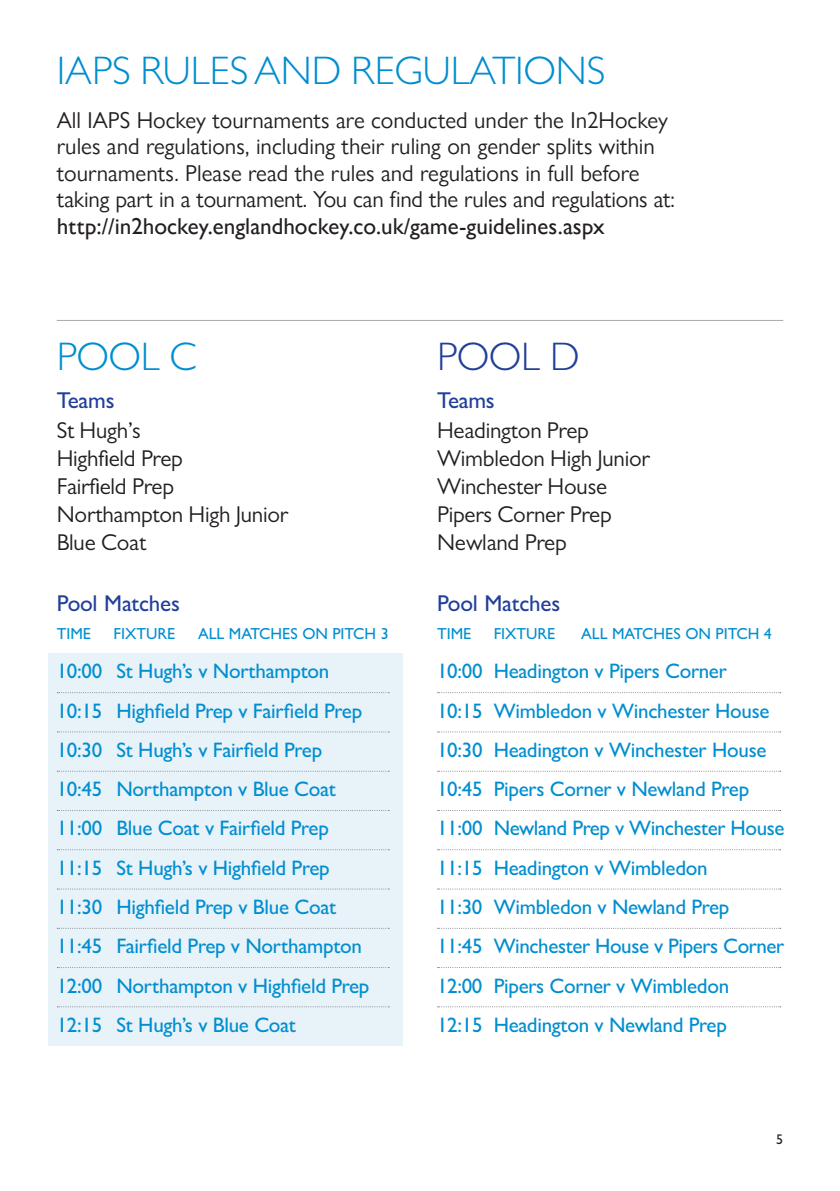
<style>
.page{position:relative;width:840px;height:1191px;background:#fff}
.page>*{position:absolute;margin:0;border:0;box-sizing:border-box;transform-origin:0 0}
.t1{font:300 40px "Gill Sans MT Pro";color:#008ed0}
.t2{font:300 40px "Gill Sans MT Pro";color:#223f99}
.t3{font:23px/26.4px "Gill Sans Nova";color:#231f20}
.t4{font:23px/28px "Gill Sans MT Pro";letter-spacing:-.01em;color:#231f20}
.t5{font:500 23px "Gill Sans Nova";color:#231f20}
.t6{font:500 23px "Gill Sans MT Pro";letter-spacing:-.01em;color:#223f99}
.t7{font:500 21px/39.2px "Gill Sans MT Pro";letter-spacing:-.015em;color:#008ed0}
.t8{font:500 16px "Gill Sans MT Pro";color:#008ed0}
.t9{font:500 14px "Gill Sans MT Pro";color:#231f20}
</style>
<div class="page">
<div style="left:48px;top:653px;width:355px;height:392px;background:#e8f2f9"></div>
<hr style="left:57px;top:320px;width:725px;height:1px;background:#a8a9ad">
<svg style="left:57px;top:692px;width:332px;height:1px"></svg>
<svg style="left:57px;top:731px;width:332px;height:1px"></svg>
<svg style="left:57px;top:770px;width:332px;height:1px"></svg>
<svg style="left:57px;top:810px;width:332px;height:1px"></svg>
<svg style="left:57px;top:849px;width:332px;height:1px"></svg>
<svg style="left:57px;top:888px;width:332px;height:1px"></svg>
<svg style="left:57px;top:927px;width:332px;height:1px"></svg>
<svg style="left:57px;top:967px;width:332px;height:1px"></svg>
<svg style="left:57px;top:1006px;width:332px;height:1px"></svg>
<svg style="left:437px;top:692px;width:343px;height:1px"></svg>
<svg style="left:437px;top:731px;width:343px;height:1px"></svg>
<svg style="left:437px;top:770px;width:343px;height:1px"></svg>
<svg style="left:437px;top:810px;width:343px;height:1px"></svg>
<svg style="left:437px;top:849px;width:343px;height:1px"></svg>
<svg style="left:437px;top:888px;width:343px;height:1px"></svg>
<svg style="left:437px;top:927px;width:340px;height:1px"></svg>
<svg style="left:437px;top:967px;width:343px;height:1px"></svg>
<svg style="left:437px;top:1006px;width:343px;height:1px"></svg>
<h1 class="t1" style="left:57px;top:46px;width:549px">IAPS RULES AND REGULATIONS</h1>
<p class="t3" style="left:57px;top:106px;width:619px">All IAPS Hockey tournaments are conducted under the In2Hockey rules and regulations, including their ruling on gender splits within tournaments. Please read the rules and regulations in full before taking part in a tournament. You can find the rules and regulations at:</p>
<p class="t5" style="left:57px;top:212px;width:549px">http://in2hockey.englandhockey.co.uk/game-guidelines.aspx</p>
<h1 class="t1" style="left:57px;top:333px;width:141px">POOL C</h1>
<p class="t6" style="left:57px;top:387px;width:59px">Teams</p>
<p class="t4" style="left:57px;top:416px;width:233px">St Hugh’s<br>Highfield Prep<br>Fairfield Prep<br>Northampton High Junior<br>Blue Coat</p>
<p class="t6" style="left:57px;top:590px;width:125px">Pool Matches</p>
<p class="t8" style="left:57px;top:624px;width:36px">TIME</p>
<p class="t8" style="left:113px;top:624px;width:63px">FIXTURE</p>
<p class="t8" style="left:198px;top:624px;width:192px">ALL MATCHES ON PITCH 3</p>
<p class="t7" style="left:57px;top:651px;width:314px">10:00 St Hugh’s v Northampton<br>10:15 Highfield Prep v Fairfield Prep<br>10:30 St Hugh’s v Fairfield Prep<br>10:45 Northampton v Blue Coat<br>11:00 Blue Coat v Fairfield Prep<br>11:15 St Hugh’s v Highfield Prep<br>11:30 Highfield Prep v Blue Coat<br>11:45 Fairfield Prep v Northampton<br>12:00 Northampton v Highfield Prep<br>12:15 St Hugh’s v Blue Coat</p>
<h1 class="t2" style="left:437px;top:333px;width:144px">POOL D</h1>
<p class="t6" style="left:437px;top:387px;width:59px">Teams</p>
<p class="t4" style="left:437px;top:416px;width:214px">Headington Prep<br>Wimbledon High Junior<br>Winchester House<br>Pipers Corner Prep<br>Newland Prep</p>
<p class="t6" style="left:437px;top:590px;width:125px">Pool Matches</p>
<p class="t8" style="left:437px;top:624px;width:36px">TIME</p>
<p class="t8" style="left:493px;top:624px;width:63px">FIXTURE</p>
<p class="t8" style="left:581px;top:624px;width:192px">ALL MATCHES ON PITCH 4</p>
<p class="t7" style="left:437px;top:651px;width:349px">10:00 Headington v Pipers Corner<br>10:15 Wimbledon v Winchester House 10:30 Headington v Winchester House 10:45 Pipers Corner v Newland Prep 11:00 Newland Prep v Winchester House 11:15 Headington v Wimbledon<br>11:30 Wimbledon v Newland Prep<br>11:45 Winchester House v Pipers Corner 12:00 Pipers Corner v Wimbledon<br>12:15 Headington v Newland Prep</p>
<p class="t9" style="left:775px;top:1130px;width:8px">5</p>
</div>
